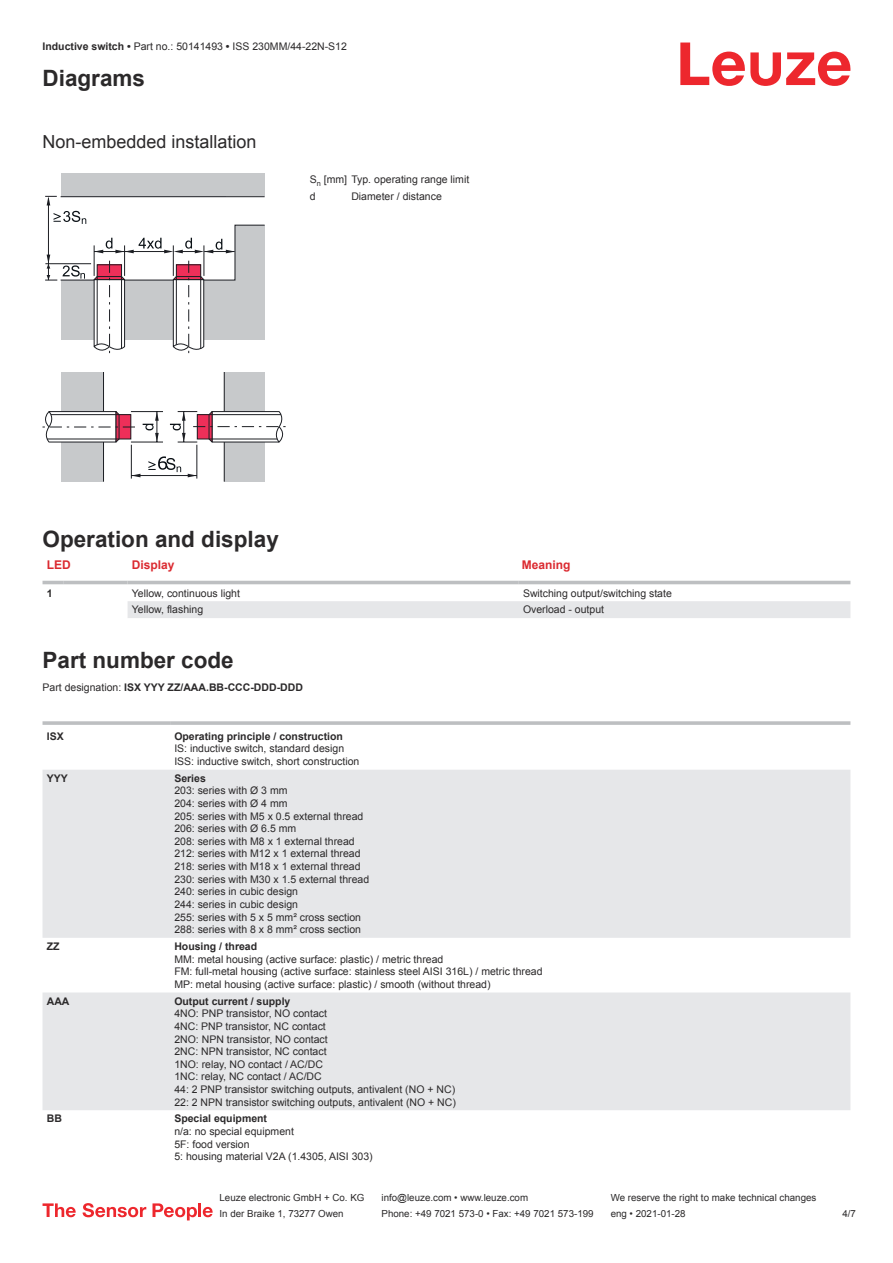
<style>
.page{position:relative;width:893px;height:1263px;background:#fff}
.page>*{position:absolute;margin:0;border:0;box-sizing:border-box;transform-origin:0 0}
.t1{font:700 22.5px "Arial";color:#2b292a}
.t2{font:18px "Arial";color:#2b292a}
.t3{font:700 12px "Arial";color:#db2a30}
.t4{font:10.5px/12.6px "Arial";color:#2b292a}
.t5{font:700 10.5px "Arial";color:#2b292a}
.t6{font:9.75px "Arial";color:#2b292a}
.s1{font-weight:700}
.s2{font-weight:400}
</style>
<div class="page">
<svg style="left:680px;top:43px;width:170px;height:43px"></svg>
<svg style="left:43px;top:580px;width:807px;height:38px"></svg>
<div style="left:128px;top:601px;width:722px;height:17px;background:#e6e7e9"></div>
<hr style="left:43px;top:581px;width:21px;height:3px;background:#bdbfc1">
<hr style="left:64px;top:581px;width:64px;height:3px;background:#bdbfc1">
<hr style="left:128px;top:581px;width:391px;height:3px;background:#bdbfc1">
<hr style="left:519px;top:581px;width:331px;height:3px;background:#bdbfc1">
<svg style="left:43px;top:770px;width:807px;height:340px;fill:#e6e7e9"></svg>
<svg style="left:43px;top:721px;width:127px;height:4px"></svg>
<svg style="left:170px;top:721px;width:680px;height:4px;background:#c3c5c7"></svg>
<svg style="left:43px;top:1203px;width:33px;height:14px"></svg>
<svg style="left:83px;top:1203px;width:63px;height:14px"></svg>
<svg style="left:153px;top:1203px;width:44px;height:17px"></svg>
<hr style="left:198px;top:1203px;width:3px;height:14px;background:#ed272d">
<svg style="left:203px;top:1207px;width:10px;height:10px"></svg>
<div style="left:61px;top:173px;width:203px;height:167px;background:#c7c9cb"></div>
<svg style="left:45px;top:196px;width:220px;height:157px"></svg>
<div style="left:224px;top:372px;width:41px;height:110px;background:#c7c9cb"></div>
<hr style="left:224px;top:372px;width:1px;height:110px;background:#1c1e23">
<div style="left:61px;top:372px;width:43px;height:110px;background:#c7c9cb"></div>
<hr style="left:103px;top:372px;width:1px;height:110px;background:#1c1e23">
<hr style="left:131px;top:445px;width:1px;height:34px;background:#1c1e23">
<hr style="left:197px;top:445px;width:1px;height:34px;background:#1c1e23">
<hr style="left:131px;top:475px;width:66px;height:1px;background:#1c1e23">
<svg style="left:188px;top:474px;width:9px;height:3px"></svg>
<svg style="left:131px;top:474px;width:9px;height:3px"></svg>
<hr style="left:131px;top:411px;width:32px;height:1px;background:#1c1e23">
<hr style="left:131px;top:442px;width:32px;height:1px;background:#1c1e23">
<svg style="left:143px;top:412px;width:16px;height:30px"></svg>
<svg style="left:170px;top:411px;width:116px;height:33px"></svg>
<svg style="left:43px;top:411px;width:92px;height:32px"></svg>
<svg style="left:148px;top:456px;width:33px;height:16px"></svg>
<p class="t4" style="left:43px;top:41px;width:306px"><span class="s1">Inductive switch •</span> Part no.: 50141493 <span class="s1">•</span> ISS 230MM/44-22N-S12</p>
<h1 class="t1" style="left:43px;top:69px;width:104px">Diagrams</h1>
<h2 class="t2" style="left:43px;top:135px;width:216px">Non-embedded installation</h2>
<p class="t4" style="left:310px;top:172px;width:161px;line-height:17px">S<sub>n</sub> [mm] Typ. operating range limit d</p>
<p class="t4" style="left:351px;top:191px;width:92px">Diameter / distance</p>
<h1 class="t1" style="left:43px;top:530px;width:238px">Operation and display</h1>
<p class="t3" style="left:47px;top:560px;width:25px">LED</p>
<p class="t3" style="left:132px;top:560px;width:44px">Display</p>
<p class="t3" style="left:522px;top:560px;width:50px">Meaning</p>
<p class="t5" style="left:47px;top:589px;width:7px">1</p>
<p class="t4" style="left:132px;top:587px;width:110px">Yellow, continuous light</p>
<p class="t4" style="left:523px;top:587px;width:150px">Switching output/switching state</p>
<p class="t4" style="left:132px;top:604px;width:73px">Yellow, flashing</p>
<p class="t4" style="left:523px;top:604px;width:83px">Overload - output</p>
<h1 class="t1" style="left:43px;top:651px;width:193px">Part number code</h1>
<p class="t5" style="left:43px;top:683px;width:262px"><span class="s2">Part designation:</span> ISX YYY ZZ/AAA.BB-CCC-DDD-DDD</p>
<p class="t5" style="left:47px;top:732px;width:18px">ISX</p>
<p class="t5" style="left:174px;top:732px;width:170px">Operating principle / construction</p>
<p class="t4" style="left:174px;top:743px;width:186px">IS: inductive switch, standard design<br>ISS: inductive switch, short construction</p>
<p class="t5" style="left:47px;top:774px;width:23px">YYY</p>
<p class="t5" style="left:174px;top:774px;width:33px">Series</p>
<p class="t4" style="left:174px;top:785px;width:196px">203: series with Ø 3 mm<br>204: series with Ø 4 mm<br>205: series with M5 x 0.5 external thread<br>206: series with Ø 6.5 mm<br>208: series with M8 x 1 external thread<br>212: series with M12 x 1 external thread<br>218: series with M18 x 1 external thread<br>230: series with M30 x 1.5 external thread<br>240: series in cubic design<br>244: series in cubic design<br>255: series with 5 x 5 mm² cross section<br>288: series with 8 x 8 mm² cross section</p>
<p class="t5" style="left:47px;top:942px;width:14px">ZZ</p>
<p class="t5" style="left:174px;top:942px;width:84px">Housing / thread</p>
<p class="t4" style="left:174px;top:953px;width:370px">MM: metal housing (active surface: plastic) / metric thread<br>FM: full-metal housing (active surface: stainless steel AISI 316L) / metric thread<br>MP: metal housing (active surface: plastic) / smooth (without thread)</p>
<p class="t5" style="left:47px;top:997px;width:24px">AAA</p>
<p class="t5" style="left:174px;top:997px;width:118px">Output current / supply</p>
<p class="t4" style="left:174px;top:1008px;width:283px">4NO: PNP transistor, NO contact<br>4NC: PNP transistor, NC contact<br>2NO: NPN transistor, NO contact<br>2NC: NPN transistor, NC contact<br>1NO: relay, NO contact / AC/DC<br>1NC: relay, NC contact / AC/DC<br>44: 2 PNP transistor switching outputs, antivalent (NO + NC)<br>22: 2 NPN transistor switching outputs, antivalent (NO + NC)</p>
<p class="t5" style="left:47px;top:1114px;width:17px">BB</p>
<p class="t5" style="left:174px;top:1114px;width:94px">Special equipment</p>
<p class="t4" style="left:174px;top:1126px;width:200px">n/a: no special equipment<br>5F: food version<br>5: housing material V2A (1.4305, AISI 303)</p>
<p class="t6" style="left:220px;top:1194px;width:146px">Leuze electronic GmbH + Co. KG</p>
<p class="t6" style="left:381px;top:1194px;width:148px">info@leuze.com • www.leuze.com</p>
<p class="t6" style="left:611px;top:1194px;width:207px">We reserve the right to make technical changes</p>
<p class="t6" style="left:220px;top:1210px;width:126px">In der Braike 1, 73277 Owen</p>
<p class="t6" style="left:381px;top:1210px;width:214px">Phone: +49 7021 573-0 • Fax: +49 7021 573-199</p>
<p class="t6" style="left:611px;top:1210px;width:76px">eng • 2021-01-28</p>
<p class="t6" style="left:842px;top:1210px;width:15px">4 /7</p>
</div>
